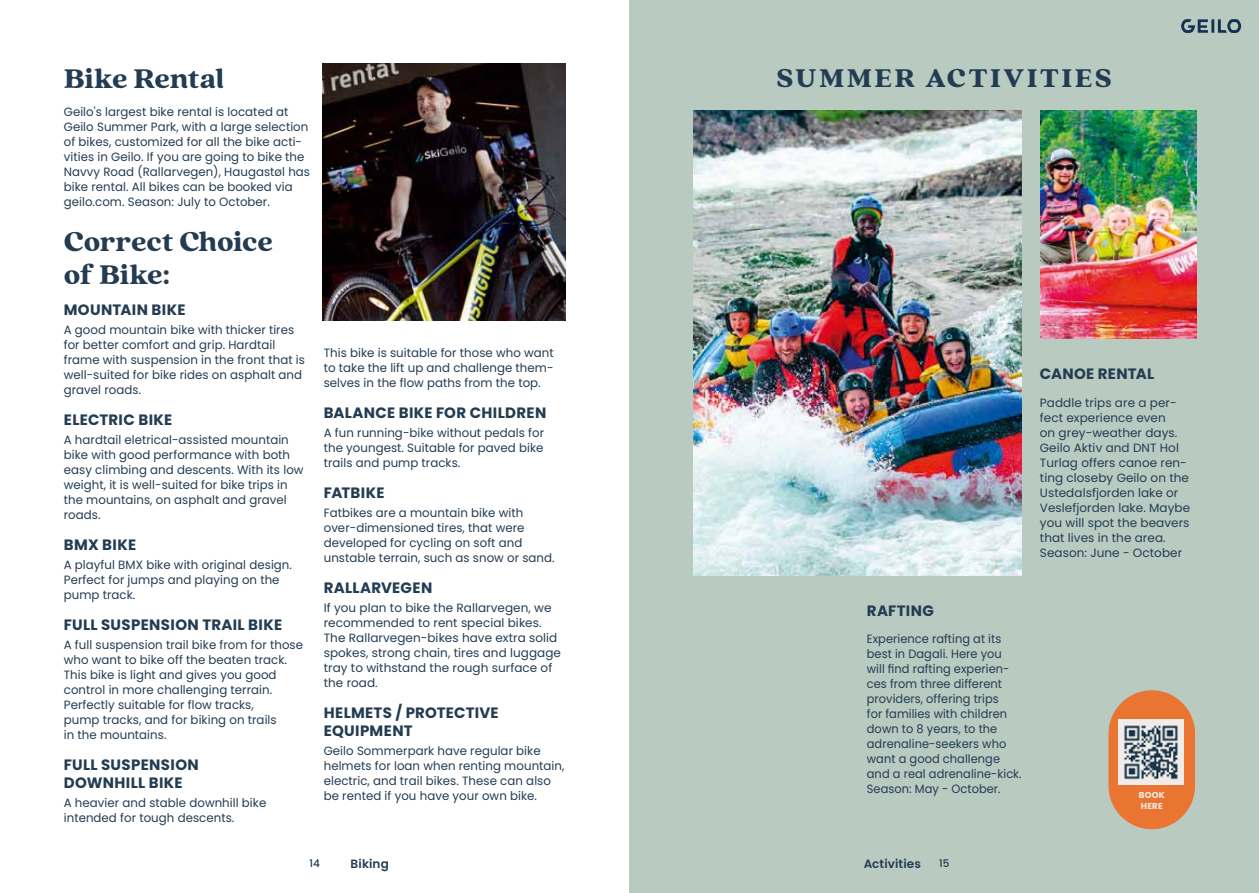
<style>
.page{position:relative;width:1259px;height:893px;background:#fff}
.page>*{position:absolute;margin:0;border:0;box-sizing:border-box;transform-origin:0 0}
.t1{font:900 30px/33px "Quincy CF";letter-spacing:-.015em;color:#233c52}
.t2{font:900 28.5px "Quincy CF";letter-spacing:.08em;color:#233c52}
.t3{font:700 15px/18px "Poppins";letter-spacing:.02em;color:#233c52}
.t4{font:12px/15px "Poppins";letter-spacing:.005em;color:#233c52}
.t5{font:12px/15px "Poppins";letter-spacing:.005em;color:#233c52;scale:.95 1}
.t6{font:600 12px "Poppins";letter-spacing:.01em;color:#233c52}
.t7{font:500 10.5px "Poppins";color:#233c52}
.t8{font:700 8.7px/10.4px "Poppins";letter-spacing:.03em;color:#f1ece9}
</style>
<div class="page">
<div style="left:629px;top:0;width:630px;height:893px;background:#b9cac1"></div>
<img style="left:1040px;top:111px;width:156px;height:228px">
<img style="left:693px;top:111px;width:329px;height:465px">
<hr style="left:1211px;top:19px;width:3px;height:14px;background:#133350">
<svg style="left:1218px;top:19px;width:23px;height:14px"></svg>
<svg style="left:1181px;top:19px;width:27px;height:14px"></svg>
<svg style="left:1108px;top:690px;width:87px;height:139px"></svg>
<img style="left:1118px;top:720px;width:65px;height:65px">
<img style="left:323px;top:64px;width:243px;height:257px">
<h1 class="t1" style="left:64px;top:62px;width:162px">Bike Rental</h1>
<p class="t4" style="left:64px;top:104px;width:248px">Geilo's largest bike rental is located at Geilo Summer Park, with a large selection of bikes, customized for all the bike acti&shy;vities in Geilo. If you are going to bike the Navvy Road (Rallarvegen), Haugastøl has bike rental. All bikes can be booked via geilo.com. Season: July to October.</p>
<h1 class="t1" style="left:64px;top:226px;width:211px">Correct Choice of Bike:</h1>
<p class="t3" style="left:64px;top:301px;width:123px">MOUNTAIN BIKE</p>
<p class="t4" style="left:64px;top:323px;width:243px">A good mountain bike with thicker tires for better comfort and grip. Hardtail frame with suspension in the front that is well-suited for bike rides on asphalt and gravel roads.</p>
<p class="t3" style="left:64px;top:411px;width:110px">ELECTRIC BIKE</p>
<p class="t4" style="left:64px;top:433px;width:241px">A hardtail eletrical-assisted mountain bike with good performance with both easy climbing and descents. With its low weight, it is well-suited for bike trips in the mountains, on asphalt and gravel roads.</p>
<p class="t3" style="left:64px;top:536px;width:74px">BMX BIKE</p>
<p class="t4" style="left:64px;top:558px;width:230px">A playful BMX bike with original design.<br>Perfect for jumps and playing on the pump track.</p>
<p class="t3" style="left:64px;top:616px;width:220px">FULL SUSPENSION TRAIL BIKE</p>
<p class="t4" style="left:64px;top:638px;width:241px">A full suspension trail bike from for those who want to bike off the beaten track.<br>This bike is light and gives you good control in more challenging terrain.<br>Perfectly suitable for flow tracks,<br>pump tracks, and for biking on trails<br>in the mountains.</p>
<p class="t3" style="left:64px;top:756px;width:137px">FULL SUSPENSION<br>DOWNHILL BIKE</p>
<p class="t4" style="left:64px;top:796px;width:204px">A heavier and stable downhill bike intended for tough descents.</p>
<p class="t4" style="left:324px;top:345px;width:231px;text-align:justify">This bike is suitable for those who want to take the lift up and challenge them&shy;selves in the flow paths from the top.</p>
<p class="t3" style="left:324px;top:404px;width:224px">BALANCE BIKE FOR CHILDREN</p>
<p class="t4" style="left:324px;top:425px;width:222px;text-align:justify">A fun running-bike without pedals for the youngest. Suitable for paved bike trails and pump tracks.</p>
<p class="t3" style="left:324px;top:484px;width:62px">FATBIKE</p>
<p class="t4" style="left:324px;top:505px;width:232px">Fatbikes are a mountain bike with over-dimensioned tires, that were developed for cycling on soft and unstable terrain, such as snow or sand.</p>
<p class="t3" style="left:324px;top:579px;width:110px">RALLARVEGEN</p>
<p class="t4" style="left:324px;top:600px;width:239px">If you plan to bike the Rallarvegen, we recommended to rent special bikes.<br>The Rallarvegen-bikes have extra solid spokes, strong chain, tires and luggage tray to withstand the rough surface of the road.</p>
<p class="t3" style="left:324px;top:704px;width:176px">HELMETS / PROTECTIVE<br>EQUIPMENT</p>
<p class="t4" style="left:324px;top:743px;width:242px">Geilo Sommerpark have regular bike helmets for loan when renting mountain, electric, and trail bikes. These can also be rented if you have your own bike.</p>
<p class="t7" style="left:309px;top:857px;width:12px">14</p>
<p class="t6" style="left:351px;top:856px;width:40px">Biking</p>
<h2 class="t2" style="left:776px;top:60px;width:337px">SUMMER ACTIVITIES</h2>
<p class="t3" style="left:1040px;top:365px;width:116px">CANOE RENTAL</p>
<p class="t4" style="left:1040px;top:395px;width:152px">Paddle trips are a per&shy;fect experience even<br>on grey-weather days.<br>Geilo Aktiv and DNT Hol<br>Turlag offers canoe ren&shy;ting closeby Geilo on the<br>Ustedalsfjorden lake or<br>Veslefjorden lake. Maybe you will spot the beavers that lives in the area.<br>Season: June - October</p>
<p class="t3" style="left:867px;top:601px;width:68px">RAFTING</p>
<p class="t5" style="left:867px;top:632px;width:164px">Experience rafting at its best in Dagali. Here you will find rafting experien&shy;ces from three different providers, offering trips<br>for families with children down to 8 years, to the adrenaline-seekers who want a good challenge and a real adrenaline-kick.<br>Season: May - October.</p>
<p class="t8" style="left:1138px;top:790px;width:27px">BOOK<br>HERE</p>
<p class="t6" style="left:863px;top:856px;width:59px">Activities</p>
<p class="t7" style="left:939px;top:857px;width:12px">15</p>
</div>
